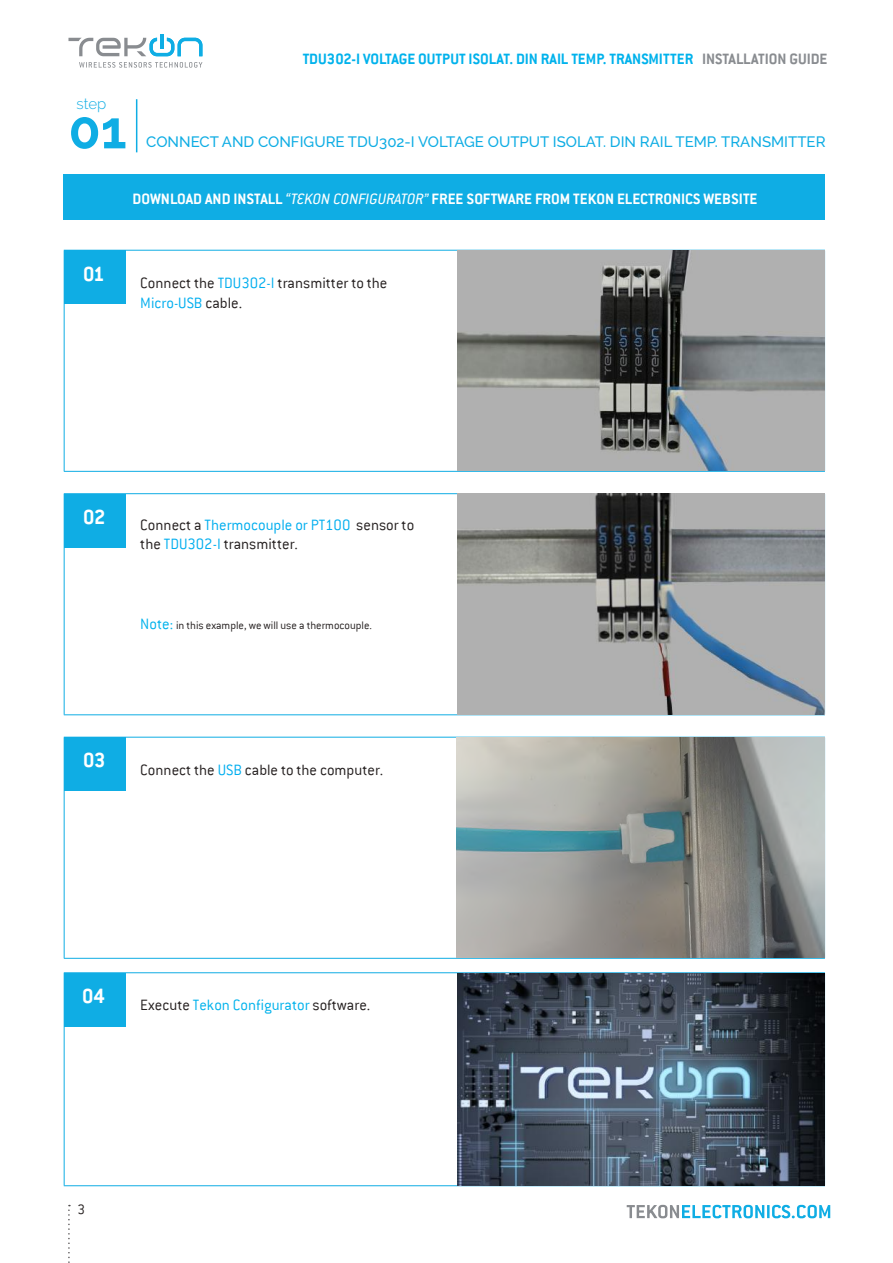
<style>
.page{position:relative;width:893px;height:1263px;background:#fff}
.page>*{position:absolute;margin:0;border:0;box-sizing:border-box;transform-origin:0 0}
.t1{font:700 52.5px "Raleway";color:#0fade4}
.t2{font:700 22.5px "Conduit ITC";letter-spacing:-.015em;color:#fff}
.t3{font:300 16.5px/19.8px "Conduit ITC";color:#241f1f}
.t4{font:700 16.5px "Conduit ITC Pro";color:#fff}
.t5{font:700 16.5px "Conduit ITC";color:#00b2ec}
.t6{font:300 16.5px "Conduit ITC";color:#00b2ec}
.t7{font:500 15px "Raleway";color:#0fade4}
.t8{font:300 15px "Raleway";color:#0fade4}
.t9{font:300 15px "Conduit ITC";color:#241f1f}
.t10{font:300 12px "Conduit ITC";color:#241f1f}
.s1{color:#898c90}
.s2{font-weight:400;font-style:italic}
.s3{color:#00aeef}
.s4{font-size:16.5px;color:#00b2ec}
.s5{color:#241f1f}
</style>
<div class="page">
<hr style="left:136px;top:99px;width:1px;height:53px;background:#0fade4">
<svg style="left:627px;top:1205px;width:203px;height:13px"></svg>
<svg style="left:68px;top:1205px;width:2px;height:58px"></svg>
<svg style="left:68px;top:34px;width:134px;height:22px"></svg>
<svg style="left:79px;top:62px;width:123px;height:6px"></svg>
<hr style="left:64px;top:972px;width:761px;height:1px;background:#0fade4">
<hr style="left:64px;top:973px;width:1px;height:212px;background:#0fade4">
<hr style="left:824px;top:973px;width:1px;height:212px;background:#0fade4">
<hr style="left:64px;top:1185px;width:761px;height:1px;background:#0fade4">
<hr style="left:64px;top:250px;width:761px;height:1px;background:#0fade4">
<hr style="left:64px;top:251px;width:1px;height:220px;background:#0fade4">
<hr style="left:824px;top:251px;width:1px;height:220px;background:#0fade4">
<hr style="left:64px;top:471px;width:761px;height:1px;background:#0fade4">
<hr style="left:64px;top:493px;width:761px;height:1px;background:#0fade4">
<hr style="left:64px;top:494px;width:1px;height:220px;background:#0fade4">
<hr style="left:824px;top:494px;width:1px;height:220px;background:#0fade4">
<hr style="left:64px;top:714px;width:761px;height:1px;background:#0fade4">
<hr style="left:64px;top:737px;width:761px;height:1px;background:#0fade4">
<hr style="left:64px;top:737px;width:1px;height:221px;background:#0fade4">
<hr style="left:824px;top:737px;width:1px;height:221px;background:#0fade4">
<hr style="left:64px;top:958px;width:761px;height:1px;background:#0fade4">
<div style="left:64px;top:174px;width:761px;height:46px;background:#0fade4"></div>
<div style="left:64px;top:251px;width:62px;height:53px;background:#0fade4"></div>
<div style="left:64px;top:494px;width:62px;height:53px;background:#0fade4"></div>
<img style="left:458px;top:973px;width:366px;height:213px">
<div style="left:64px;top:737px;width:62px;height:53px;background:#0fade4"></div>
<div style="left:64px;top:973px;width:62px;height:53px;background:#0fade4"></div>
<img style="left:457px;top:251px;width:367px;height:220px">
<img style="left:457px;top:494px;width:367px;height:220px">
<img style="left:457px;top:738px;width:367px;height:220px">
<p class="t8" style="left:77px;top:95px;width:31px">step</p>
<h1 class="t1" style="left:68px;top:100px;width:60px">01</h1>
<p class="t5" style="left:303px;top:49px;width:526px">TDU302-I VOLTAGE OUTPUT ISOLAT. DIN RAIL TEMP. TRANSMITTER <span class="s1">INSTALLATION GUIDE</span></p>
<p class="t7" style="left:146px;top:133px;width:681px">CONNECT AND CONFIGURE TDU302-I VOLTAGE OUTPUT ISOLAT. DIN RAIL TEMP. TRANSMITTER</p>
<p class="t4" style="left:132px;top:189px;width:627px">DOWNLOAD AND INSTALL <span class="s2">“TEKON CONFIGURATOR”</span> FREE SOFTWARE FROM TEKON ELECTRONICS WEBSITE</p>
<h2 class="t2" style="left:83px;top:261px;width:23px">01</h2>
<p class="t3" style="left:140px;top:273px;width:249px">Connect the <span class="s3">TDU302-I</span> transmitter to the<br><span class="s3">Micro-USB</span> cable.</p>
<h2 class="t2" style="left:83px;top:504px;width:24px">02</h2>
<p class="t3" style="left:140px;top:514px;width:275px">Connect a <span class="s3">Thermocouple or PT100</span> sensor to the <span class="s3">TDU302-I</span> transmitter.</p>
<p class="t10" style="left:140px;top:618px;width:233px"><span class="s4">Note:</span> in this example, we will use a thermocouple.</p>
<h2 class="t2" style="left:83px;top:747px;width:24px">03</h2>
<p class="t3" style="left:140px;top:760px;width:245px">Connect the <span class="s3">USB</span> cable to the computer.</p>
<h2 class="t2" style="left:82px;top:983px;width:24px">04</h2>
<p class="t6" style="left:140px;top:996px;width:232px"><span class="s5">Execute</span> Tekon Configurator <span class="s5">software.</span></p>
<p class="t9" style="left:77px;top:1201px;width:9px">3</p>
</div>
